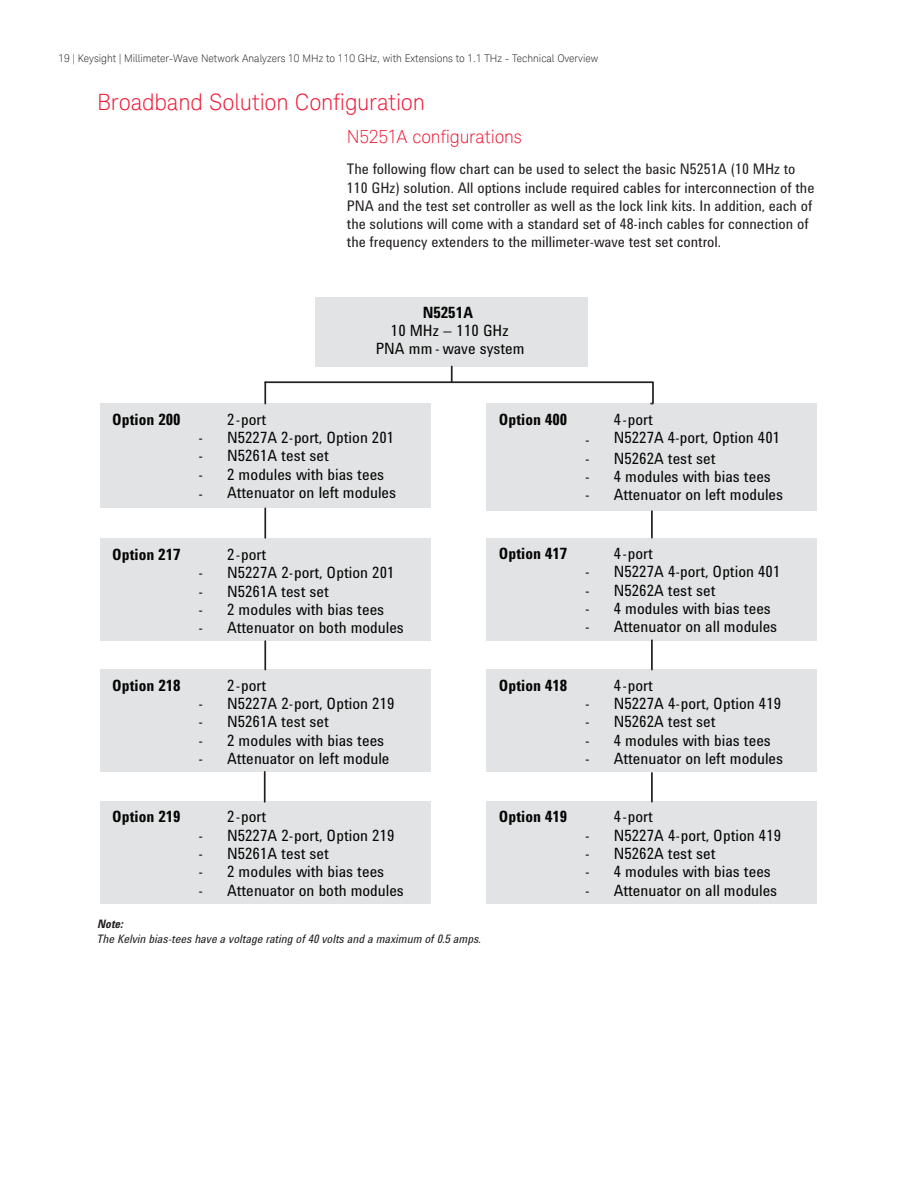
<style>
.page{position:relative;width:918px;height:1188px;background:#fff}
.page>*{position:absolute;margin:0;border:0;box-sizing:border-box;transform-origin:0 0}
.t1{font:300 22.5px "Keysight Sans";letter-spacing:-.01em;color:#ed1a36}
.t2{font:300 18px "Keysight Sans";letter-spacing:-.01em;color:#ed1a36}
.t3{font:16.05px/18.1px "Agilent Condensed CFF";color:#050504;text-align:center}
.t4{font:700 16.05px "Agilent Condensed CFF";letter-spacing:.005em;color:#050504}
.t5{font:15px/18.3px "Agilent Condensed CFF";color:#231f20}
.t6{font:italic 12px "Agilent Condensed CFF";color:#231f20}
.t7{font:italic 700 12px "Agilent Condensed CFF";color:#231f20}
.t8{font:300 10.5px "Keysight Sans";color:#231f20}
</style>
<div class="page">
<div style="left:316px;top:297px;width:272px;height:70px;background:#e2e3e5"></div>
<svg style="left:263px;top:365px;width:392px;height:40px"></svg>
<div style="left:100px;top:404px;width:330px;height:104px;background:#e2e3e5"></div>
<div style="left:100px;top:539px;width:330px;height:102px;background:#e2e3e5"></div>
<div style="left:100px;top:670px;width:330px;height:102px;background:#e2e3e5"></div>
<div style="left:100px;top:801px;width:330px;height:103px;background:#e2e3e5"></div>
<hr style="left:264px;top:508px;width:2px;height:30px;background:#231f20">
<hr style="left:264px;top:641px;width:2px;height:29px;background:#231f20">
<hr style="left:264px;top:772px;width:2px;height:30px;background:#231f20">
<div style="left:487px;top:404px;width:330px;height:107px;background:#e2e3e5"></div>
<div style="left:487px;top:538px;width:330px;height:102px;background:#e2e3e5"></div>
<div style="left:487px;top:670px;width:330px;height:102px;background:#e2e3e5"></div>
<div style="left:487px;top:801px;width:330px;height:103px;background:#e2e3e5"></div>
<hr style="left:651px;top:640px;width:2px;height:30px;background:#231f20">
<hr style="left:651px;top:773px;width:2px;height:29px;background:#231f20">
<hr style="left:651px;top:511px;width:2px;height:27px;background:#231f20">
<hr style="left:264px;top:382px;width:2px;height:22px;background:#231f20">
<p class="t8" style="left:59px;top:52px;width:541px">19 | Keysight | Millimeter-Wave Network Analyzers 10 MHz to 110 GHz, with Extensions to 1.1 THz - Technical Overview</p>
<h1 class="t1" style="left:97px;top:89px;width:329px">Broadband Solution Configuration</h1>
<p class="t2" style="left:347px;top:126px;width:177px">N5251A configurations</p>
<p class="t5" style="left:347px;top:159px;width:469px">The following flow chart can be used to select the basic N5251A (10 MHz to 110 GHz) solution. All options include required cables for interconnection of the PNA and the test set controller as well as the lock link kits. In addition, each of the solutions will come with a standard set of 48-inch cables for connection of the frequency extenders to the millimeter-wave test set control.</p>
<p class="t4" style="left:423px;top:300px;width:52px">N5251A</p>
<p class="t3" style="left:376px;top:321px;width:150px">10 MHz – 110 GHz<br>PNA mm - wave system</p>
<p class="t4" style="left:112px;top:407px;width:70px">Option 200</p>
<p class="t3" style="left:227px;top:409px;width:41px">2-port</p>
<p class="t3" style="left:198px;top:428px;width:197px">- N5227A 2-port, Option 201</p>
<p class="t3" style="left:198px;top:446px;width:132px">- N5261A test set</p>
<p class="t3" style="left:198px;top:465px;width:187px">- 2 modules with bias tees</p>
<p class="t3" style="left:198px;top:483px;width:199px">- Attenuator on left modules</p>
<p class="t4" style="left:112px;top:542px;width:70px">Option 217</p>
<p class="t3" style="left:227px;top:544px;width:41px">2-port</p>
<p class="t3" style="left:198px;top:563px;width:198px">- N5227A 2-port, Option 201</p>
<p class="t3" style="left:198px;top:581px;width:132px">- N5261A test set</p>
<p class="t3" style="left:198px;top:600px;width:187px">- 2 modules with bias tees</p>
<p class="t3" style="left:198px;top:618px;width:207px">- Attenuator on both modules</p>
<p class="t4" style="left:112px;top:673px;width:70px">Option 218</p>
<p class="t3" style="left:227px;top:675px;width:41px">2-port</p>
<p class="t3" style="left:198px;top:694px;width:198px">- N5227A 2-port, Option 219</p>
<p class="t3" style="left:198px;top:712px;width:132px">- N5261A test set</p>
<p class="t3" style="left:198px;top:730px;width:187px">- 2 modules with bias tees</p>
<p class="t3" style="left:198px;top:749px;width:192px">- Attenuator on left module</p>
<p class="t4" style="left:112px;top:805px;width:70px">Option 219</p>
<p class="t3" style="left:227px;top:807px;width:41px">2-port</p>
<p class="t3" style="left:198px;top:826px;width:198px">- N5227A 2-port, Option 219</p>
<p class="t3" style="left:198px;top:844px;width:132px">- N5261A test set</p>
<p class="t3" style="left:198px;top:862px;width:187px">- 2 modules with bias tees</p>
<p class="t3" style="left:198px;top:881px;width:207px">- Attenuator on both modules</p>
<p class="t7" style="left:97px;top:915px;width:27px">Note:</p>
<p class="t6" style="left:97px;top:930px;width:386px">The Kelvin bias-tees have a voltage rating of 40 volts and a maximum of 0.5 amps.</p>
<p class="t4" style="left:499px;top:407px;width:70px">Option 400</p>
<p class="t3" style="left:614px;top:409px;width:41px">4-port</p>
<p class="t3" style="left:585px;top:428px;width:197px">- N5227A 4-port, Option 401</p>
<p class="t3" style="left:585px;top:448px;width:132px">- N5262A test set</p>
<p class="t3" style="left:585px;top:467px;width:187px">- 4 modules with bias tees</p>
<p class="t3" style="left:585px;top:485px;width:199px">- Attenuator on left modules</p>
<p class="t4" style="left:499px;top:541px;width:70px">Option 417</p>
<p class="t3" style="left:614px;top:544px;width:41px">4-port</p>
<p class="t3" style="left:585px;top:562px;width:197px">- N5227A 4-port, Option 401</p>
<p class="t3" style="left:585px;top:580px;width:132px">- N5262A test set</p>
<p class="t3" style="left:585px;top:599px;width:187px">- 4 modules with bias tees</p>
<p class="t3" style="left:585px;top:617px;width:194px">- Attenuator on all modules</p>
<p class="t4" style="left:499px;top:673px;width:70px">Option 418</p>
<p class="t3" style="left:614px;top:675px;width:41px">4-port</p>
<p class="t3" style="left:585px;top:694px;width:198px">- N5227A 4-port, Option 419</p>
<p class="t3" style="left:585px;top:712px;width:132px">- N5262A test set</p>
<p class="t3" style="left:585px;top:730px;width:187px">- 4 modules with bias tees</p>
<p class="t3" style="left:585px;top:749px;width:199px">- Attenuator on left modules</p>
<p class="t4" style="left:499px;top:805px;width:70px">Option 419</p>
<p class="t3" style="left:614px;top:807px;width:41px">4-port</p>
<p class="t3" style="left:585px;top:825px;width:198px">- N5227A 4-port, Option 419</p>
<p class="t3" style="left:585px;top:844px;width:132px">- N5262A test set</p>
<p class="t3" style="left:585px;top:862px;width:187px">- 4 modules with bias tees</p>
<p class="t3" style="left:585px;top:881px;width:194px">- Attenuator on all modules</p>
</div>
